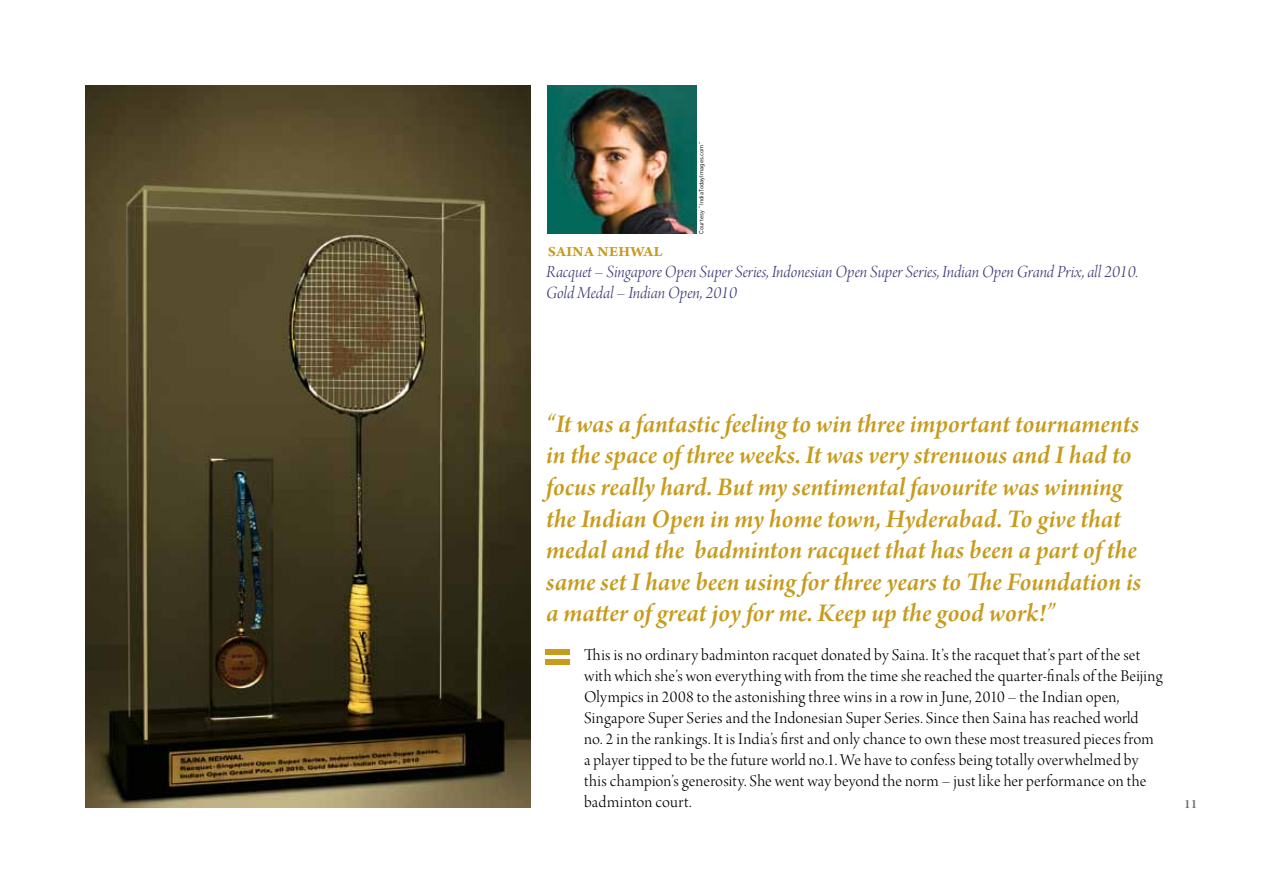
<style>
.page{position:relative;width:1263px;height:893px;background:#fff}
.page>*{position:absolute;margin:0;border:0;box-sizing:border-box;transform-origin:0 0}
.t1{font:27px/31.5px "Arno Pro Smbd Italic Subhead";color:#c79b1c}
.t2{font:20.4px "Arno Pro Smbd Subhead";letter-spacing:-.01em;color:#c79b1c}
.t3{font:18px/21.6px "Arno Pro Light Italic Display";color:#3c3a75}
.t4{font:17.4px/21px "Arno Pro Light Display";letter-spacing:.01em;color:#000}
.t5{font:13.5px "Arno Pro Smbd Subhead";color:#6d6e71}
.t6{font:6px "DIN Pro";color:#000}
</style>
<div class="page">
<img style="left:548px;top:85px;width:149px;height:149px">
<img style="left:85px;top:85px;width:446px;height:723px">
<div style="left:545px;top:649px;width:25px;height:5px;background:#c79b1c"></div>
<div style="left:545px;top:659px;width:25px;height:6px;background:#c79b1c"></div>
<p class="t6" style="left:697px;top:234px;width:94px;rotate:-90deg">Courtesy “IndiaTodayImages.com”</p>
<p class="t2" style="left:548px;top:239px;width:117px">saina nehwal</p>
<p class="t3" style="left:546px;top:262px;width:594px">Racquet – Singapore Open Super Series, Indonesian Open Super Series, Indian Open Grand Prix, all 2010.<br>Gold Medal – Indian Open, 2010</p>
<p class="t1" style="left:546px;top:410px;width:597px">“It was a fantastic feeling to win three important tournaments in the space of three weeks. It was very strenuous and I had to focus really hard. But my sentimental favourite was winning the Indian Open in my home town, Hyderabad. To give that medal and the badminton racquet that has been a part of the same set I have been using for three years to The Foundation is a matter of great joy for me. Keep up the good work!”</p>
<p class="t4" style="left:584px;top:646px;width:580px">This is no ordinary badminton racquet donated by Saina. It’s the racquet that’s part of the set with which she’s won everything with from the time she reached the quarter-finals of the Beijing Olympics in 2008 to the astonishing three wins in a row in June, 2010 – the Indian open, Singapore Super Series and the Indonesian Super Series. Since then Saina has reached world<br>no. 2 in the rankings. It is India’s first and only chance to own these most treasured pieces from a player tipped to be the future world no.1. We have to confess being totally overwhelmed by this champion’s generosity. She went way beyond the norm – just like her performance on the badminton court.</p>
<p class="t5" style="left:1184px;top:796px;width:15px">11</p>
</div>
